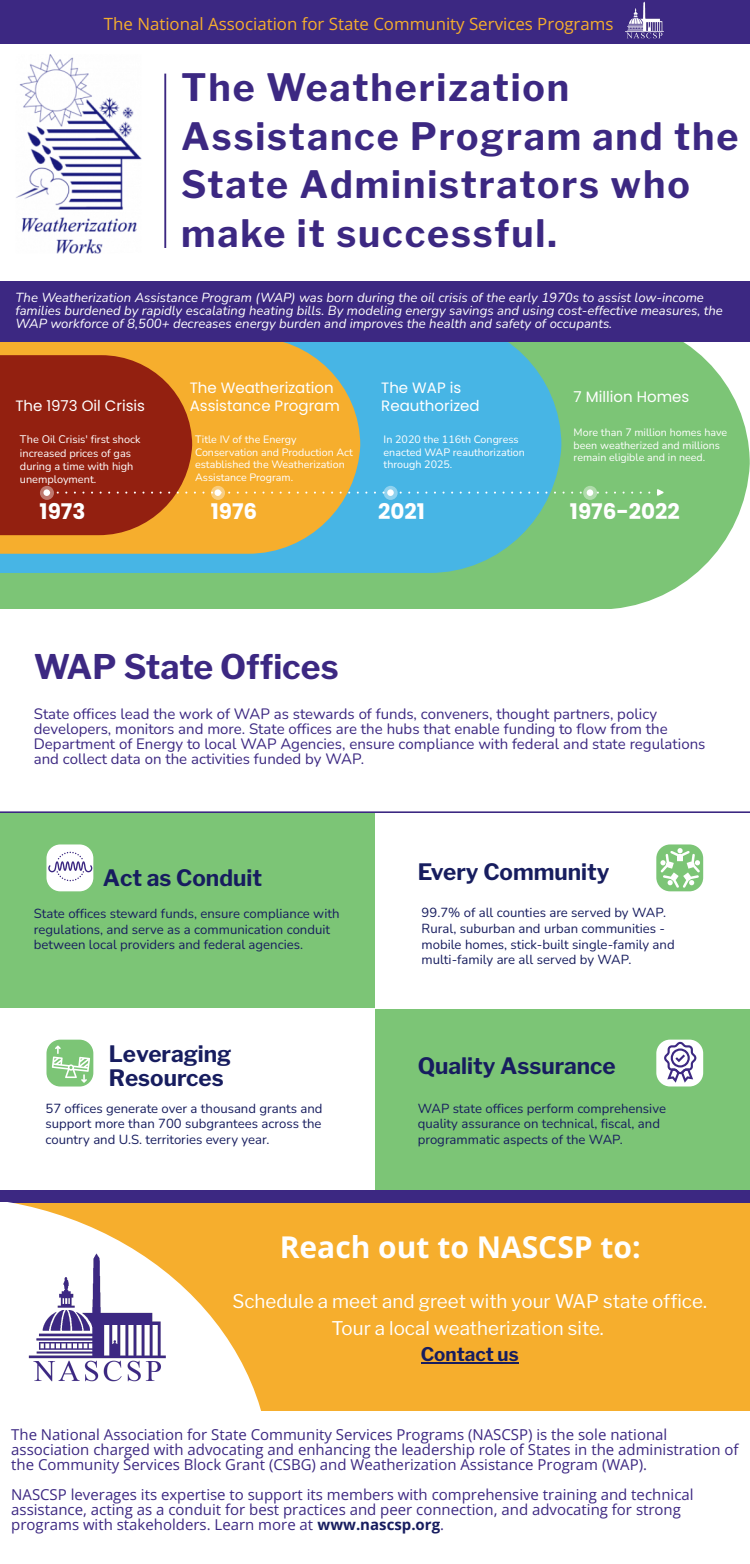
<style>
.page{position:relative;width:750px;height:1564px;background:#fff}
.page>*{position:absolute;margin:0;border:0;box-sizing:border-box;transform-origin:0 0}
.t1{font:700 37.5px/48.8px "Libre Franklin";letter-spacing:.05em;color:#3c2882}
.t2{font:700 33.75px "Libre Franklin";color:#3c2882}
.t3{font:700 30px "Open Sans";color:#fff}
.t4{font:700 22.5px/24.4px "Libre Franklin";color:#171d5f}
.t5{font:700 21.5px "Poppins";color:#fff}
.t6{font:18.75px "Libre Franklin";color:#fff}
.t7{font:700 18.75px "Libre Franklin";color:#171d5f}
.t8{font:16.88px "Open Sans";color:#f6ae2d}
.t9{font:15px/15px "Open Sans";color:#3c2882}
.t10{font:15px/15px "Nunito";color:#3c2882}
.t11{font:15px/17.8px "Poppins";color:#fff}
.t12{font:13.12px/16px "Nunito";color:#171d5f}
.t13{font:italic 13.12px/13.1px "Nunito";color:#fff}
.t14{font:11px/13.1px "Nunito";color:#fff}
.t15{font:10.75px/12.6px "Nunito";color:#fff}
.s1{font-weight:700;color:#171d5f}
</style>
<div class="page">
<img style="left:16px;top:54px;width:151px;height:200px">
<svg style="left:0;top:341px;width:750px;height:268px;background:#8ecc89"></svg>
<svg style="left:0;top:341px;width:561px;height:232px;background:#50b6cf"></svg>
<svg style="left:0;top:341px;width:360px;height:213px;background:#d0aa51"></svg>
<svg style="left:0;top:355px;width:664px;height:180px;background:#918f6a"></svg>
<svg style="left:40px;top:486px;width:14px;height:14px"></svg>
<div style="left:43px;top:489px;width:7px;height:7px;background:#fff;border-radius:50%"></div>
<svg style="left:211px;top:486px;width:14px;height:14px"></svg>
<div style="left:215px;top:489px;width:6px;height:7px;background:#fff;border-radius:50%"></div>
<svg style="left:384px;top:486px;width:14px;height:14px"></svg>
<div style="left:387px;top:489px;width:7px;height:7px;background:#fff;border-radius:50%"></div>
<svg style="left:583px;top:486px;width:14px;height:14px"></svg>
<div style="left:587px;top:489px;width:6px;height:7px;background:#fff;border-radius:50%"></div>
<div style="left:0;top:0;width:750px;height:44px;background:#3c2882"></div>
<hr style="left:164px;top:74px;width:2px;height:174px;background:#3c2882">
<div style="left:0;top:281px;width:750px;height:60px;background:#3c2882"></div>
<img style="left:625px;top:1px;width:39px;height:38px">
<div style="left:0;top:813px;width:375px;height:196px;background:#7cc576"></div>
<div style="left:0;top:1008px;width:375px;height:195px;background:#fff"></div>
<div style="left:375px;top:1008px;width:375px;height:195px;background:#7cc576"></div>
<div style="left:375px;top:813px;width:375px;height:196px;background:#fff"></div>
<div style="left:46px;top:844px;width:47px;height:47px;background:#fff;border-radius:14px"></div>
<div style="left:46px;top:1040px;width:47px;height:46px;background:#7cc576;border-radius:14px"></div>
<div style="left:656px;top:844px;width:47px;height:47px;background:#7cc576;border-radius:14px"></div>
<div style="left:656px;top:1040px;width:47px;height:46px;background:#fff;border-radius:14px"></div>
<div style="left:0;top:1190px;width:750px;height:13px;background:#3c2882"></div>
<hr style="left:0;top:811px;width:750px;height:2px;background:#3c2882">
<svg style="left:48px;top:852px;width:44px;height:29px"></svg>
<svg style="left:52px;top:1045px;width:38px;height:38px"></svg>
<svg style="left:664px;top:1041px;width:33px;height:42px"></svg>
<svg style="left:660px;top:848px;width:40px;height:40px"></svg>
<div style="left:0;top:1203px;width:750px;height:361px;background:#f6ae2d"></div>
<div style="left:0;top:1411px;width:750px;height:153px;background:#fff"></div>
<svg style="left:0;top:1203px;width:261px;height:208px"></svg>
<hr style="left:421px;top:1362px;width:98px;height:2px;background:#171d5f">
<img style="left:11px;top:1231px;width:173px;height:173px">
<p class="t8" style="left:104px;top:12px;width:511px">The National Association for State Community Services Programs</p>
<p class="t1" style="left:181px;top:63px;width:559px">The Weatherization<br>Assistance Program and the<br>State Administrators who make it successful.</p>
<p class="t13" style="left:15px;top:291px;width:709px">The Weatherization Assistance Program (WAP) was born during the oil crisis of the early 1970s to assist low-income families burdened by rapidly escalating heating bills. By modeling energy savings and using cost-effective measures, the<br>WAP workforce of 8,500+ decreases energy burden and improves the health and safety of occupants.</p>
<p class="t11" style="left:15px;top:397px;width:131px">The 1973 Oil Crisis</p>
<p class="t11" style="left:190px;top:379px;width:152px">The Weatherization<br>Assistance Program</p>
<p class="t14" style="left:20px;top:433px;width:122px">The Oil Crisis' first shock increased prices of gas during a time with high unemployment.</p>
<p class="t15" style="left:195px;top:433px;width:159px">Title IV of the Energy<br>Conservation and Production Act established the Weatherization<br>Assistance Program.</p>
<p class="t11" style="left:381px;top:379px;width:100px">The WAP is<br>Reauthorized</p>
<p class="t15" style="left:384px;top:433px;width:143px">In 2020 the 116th Congress enacted WAP reauthorization through 2025.</p>
<p class="t11" style="left:574px;top:388px;width:117px">7 Million Homes</p>
<p class="t15" style="left:574px;top:426px;width:155px">More than 7 million homes have been weatherized and millions remain eligible and in need.</p>
<p class="t5" style="left:40px;top:497px;width:47px">1973</p>
<p class="t5" style="left:211px;top:497px;width:48px">1976</p>
<p class="t5" style="left:378px;top:497px;width:48px">2021</p>
<p class="t5" style="left:570px;top:497px;width:111px">1976-2022</p>
<p class="t2" style="left:34px;top:646px;width:306px">WAP State Offices</p>
<p class="t10" style="left:34px;top:707px;width:673px">State offices lead the work of WAP as stewards of funds, conveners, thought partners, policy developers, monitors and more. State offices are the hubs that enable funding to flow from the Department of Energy to local WAP Agencies, ensure compliance with federal and state regulations and collect data on the activities funded by WAP.</p>
<p class="t4" style="left:103px;top:866px;width:161px">Act as Conduit</p>
<p class="t12" style="left:34px;top:905px;width:307px">State offices steward funds, ensure compliance with regulations, and serve as a communication conduit between local providers and federal agencies.</p>
<p class="t4" style="left:109px;top:1041px;width:124px">Leveraging<br>Resources</p>
<p class="t12" style="left:45px;top:1100px;width:279px;text-align:justify">57 offices generate over a thousand grants and support more than 700 subgrantees across the country and U.S. territories every year.</p>
<p class="t4" style="left:418px;top:859px;width:193px">Every Community</p>
<p class="t12" style="left:422px;top:905px;width:255px;line-height:15.6px">99.7% of all counties are served by WAP.<br>Rural, suburban and urban communities - mobile homes, stick-built single-family and multi-family are all served by WAP.</p>
<p class="t4" style="left:418px;top:1053px;width:200px">Quality Assurance</p>
<p class="t12" style="left:418px;top:1100px;width:250px">WAP state offices perform comprehensive quality assurance on technical, fiscal, and programmatic aspects of the WAP.</p>
<p class="t3" style="left:280px;top:1226px;width:362px">Reach out to NASCSP to:</p>
<p class="t6" style="left:232px;top:1290px;width:476px">Schedule a meet and greet with your WAP state office.</p>
<p class="t6" style="left:331px;top:1316px;width:274px">Tour a local weatherization site.</p>
<p class="t7" style="left:421px;top:1343px;width:99px">Contact us</p>
<p class="t9" style="left:11px;top:1427px;width:729px">The National Association for State Community Services Programs (NASCSP) is the sole national association charged with advocating and enhancing the leadership role of States in the administration of the Community Services Block Grant (CSBG) and Weatherization Assistance Program (WAP).</p>
<p class="t9" style="left:11px;top:1487px;width:684px">NASCSP leverages its expertise to support its members with comprehensive training and technical assistance, acting as a conduit for best practices and peer connection, and advocating for strong programs with stakeholders. Learn more at <span class="s1">www.nascsp.org</span>.</p>
</div>
